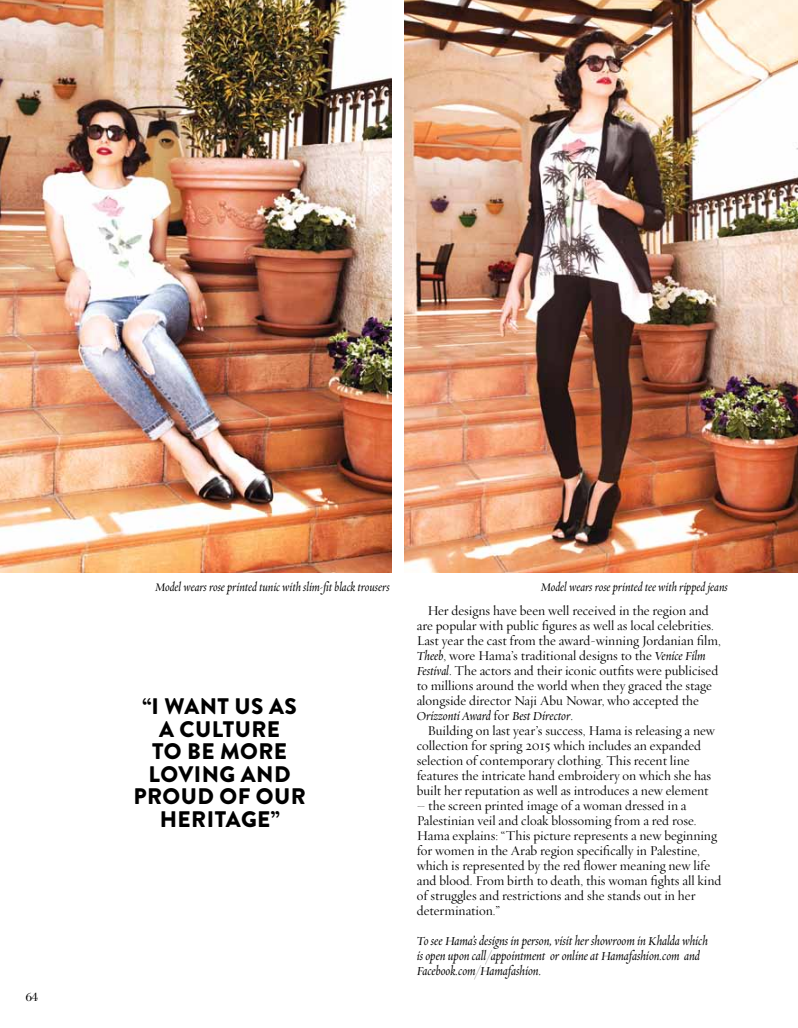
<style>
.page{position:relative;width:798px;height:1028px;background:#fff}
.page>*{position:absolute;margin:0;border:0;box-sizing:border-box;transform-origin:0 0}
.t1{font:900 22.5px/22.5px "Brandon Grotesque";letter-spacing:.02em;color:#000;text-align:center}
.t2{font:13.75px/15px "Requiem Display";color:#000}
.t3{font:italic 13.75px/15px "Requiem Display";color:#000}
.t4{font:italic 13.12px "Requiem Display";color:#000}
.t5{font:12.5px "Bodoni";color:#000}
.s1{font-style:italic}
</style>
<div class="page">
<img style="left:404px;top:0;width:393px;height:572px">
<img style="left:0;top:0;width:392px;height:572px">
<p class="t5" style="left:26px;top:989px;width:14px">64</p>
<p class="t4" style="left:155px;top:579px;width:236px">Model wears rose printed tunic with slim-fit black trousers</p>
<h1 class="t1" style="left:133px;top:695px;width:174px">“I WANT US AS<br>A CULTURE<br>TO BE MORE<br>LOVI NG AND<br>PROUD OF OUR<br>HERITAGE”</h1>
<p class="t4" style="left:540px;top:579px;width:188px">Model wears rose printed tee with ripped jeans</p>
<p class="t2" style="left:416px;top:602px;width:305px;text-indent:11px">Her designs have been well received in the region and are popular with public figures as well as local celebrities.<br>Last year the cast from the award-winning Jordanian film, <span class="s1">Theeb</span>, wore Hama’s traditional designs to the <span class="s1">Venice Film Festival</span>. The actors and their iconic outfits were publicised to millions around the world when they graced the stage alongside director Naji Abu Nowar, who accepted the <span class="s1">Orizzonti Award</span> for <span class="s1">Best Director</span>.</p>
<p class="t2" style="left:416px;top:722px;width:299px;text-indent:11px">Building on last year’s success, Hama is releasing a new collection for spring 2015 which includes an expanded selection of contemporary clothing. This recent line features the intricate hand embroidery on which she has built her reputation as well as introduces a new element</p>
<p class="t2" style="left:416px;top:797px;width:306px">– the screen printed image of a woman dressed in a Palestinian veil and cloak blossoming from a red rose.<br>Hama explains: “This picture represents a new beginning for women in the Arab region specifically in Palestine, which is represented by the red flower meaning new life and blood. From birth to death, this woman fights all kind of struggles and restrictions and she stands out in her determination.”</p>
<p class="t3" style="left:416px;top:933px;width:292px">To see Hama’s designs in person, visit her showroom in Khalda which is open upon call/appointment or online at Hamafashion.com and<br>Facebook.com/Hamafashion.</p>
</div>
